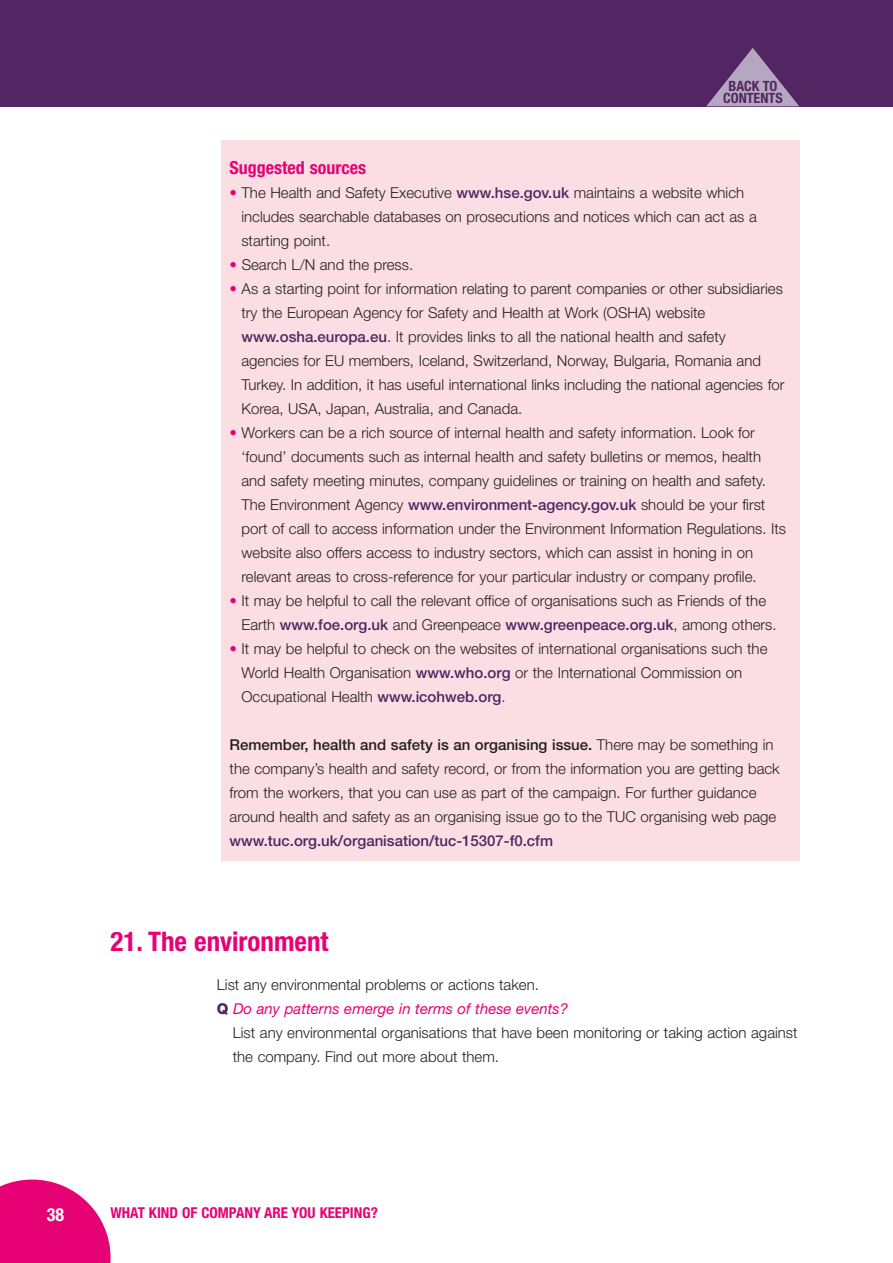
<style>
.page{position:relative;width:893px;height:1263px;background:#fff}
.page>*{position:absolute;margin:0;border:0;box-sizing:border-box;transform-origin:0 0}
.t1{font:700 condensed 27px "Helvetica Neue";color:#e60275}
.t2{font:700 condensed 18px "Helvetica Neue";color:#e60275}
.t3{font:700 condensed 18px "Helvetica Neue";color:#fff}
.t4{font:300 15px/24px "Helvetica Neue";color:#231f20}
.t5{font:500 15px "Helvetica Neue";color:#512662}
.t6{font:italic 15px "Helvetica Neue";color:#e60275}
.t7{font:700 condensed 15px "Helvetica Neue";color:#e60275}
.t8{font:700 condensed 14.1px/12px "Helvetica Neue";color:#512662;text-align:center}
.s1{color:#e60275}
.s2{font-weight:500;color:#512662}
.s3{font-weight:500}
.s4{font-weight:800;font-style:normal;color:#512662}
</style>
<div class="page">
<div style="left:0;top:0;width:893px;height:106px;background:#512662"></div>
<svg style="left:0;top:1179px;width:111px;height:84px"></svg>
<div style="left:221px;top:140px;width:579px;height:721px;background:#fadee4"></div>
<svg style="left:706px;top:48px;width:93px;height:58px"></svg>
<p class="t8" style="left:723px;top:82px;width:61px">BACK TO<br>CONTENTS</p>
<p class="t2" style="left:230px;top:161px;width:138px">Suggested sources</p>
<p class="t4" style="left:241px;top:182px;width:517px;text-indent:-12px"><span class="s1">•</span> The Health and Safety Executive <span class="s2">www.hse.gov.uk</span> maintains a website which includes searchable databases on prosecutions and notices which can act as a starting point.</p>
<p class="t4" style="left:230px;top:254px;width:185px"><span class="s1">•</span> Search L/N and the press.</p>
<p class="t4" style="left:241px;top:278px;width:545px;text-indent:-12px"><span class="s1">•</span> As a starting point for information relating to parent companies or other subsidiaries try the European Agency for Safety and Health at Work (OSHA) website <span class="s2">www.osha.europa.eu</span>. It provides links to all the national health and safety agencies for EU members, Iceland, Switzerland, Norway, Bulgaria, Romania and Turkey. In addition, it has useful international links including the national agencies for Korea, USA, Japan, Australia, and Canada.</p>
<p class="t4" style="left:241px;top:422px;width:546px;text-indent:-12px"><span class="s1">•</span> Workers can be a rich source of internal health and safety information. Look for ‘found’ documents such as internal health and safety bulletins or memos, health and safety meeting minutes, company guidelines or training on health and safety.<br>The Environment Agency <span class="s2">www.environment-agency.gov.uk</span> should be your first port of call to access information under the Environment Information Regulations. Its website also offers access to industry sectors, which can assist in honing in on relevant areas to cross-reference for your particular industry or company profile.</p>
<p class="t4" style="left:241px;top:590px;width:537px;text-indent:-12px"><span class="s1">•</span> It may be helpful to call the relevant office of organisations such as Friends of the<br>Earth <span class="s2">www.foe.org.uk</span> and Greenpeace <span class="s2">www.greenpeace.org.uk</span>, among others.</p>
<p class="t4" style="left:241px;top:638px;width:527px;text-indent:-12px"><span class="s1">•</span> It may be helpful to check on the websites of international organisations such the<br>World Health Organisation <span class="s2">www.who.org</span> or the International Commission on<br>Occupational Health <span class="s2">www.icohweb.org</span>.</p>
<p class="t4" style="left:230px;top:734px;width:552px"><span class="s3">Remember, health and safety is an organising issue.</span> There may be something in the company’s health and safety record, or from the information you are getting back from the workers, that you can use as part of the campaign. For further guidance around health and safety as an organising issue go to the TUC organising web page</p>
<p class="t5" style="left:230px;top:835px;width:325px">www.tuc.org.uk/organisation/tuc-15307-f0.cfm</p>
<h1 class="t1" style="left:111px;top:932px;width:219px">21. The environment</h1>
<p class="t4" style="left:217px;top:974px;width:324px">List any environmental problems or actions taken.</p>
<p class="t6" style="left:217px;top:1003px;width:353px"><span class="s4">Q</span> Do any patterns emerge in terms of these events?</p>
<p class="t4" style="left:233px;top:1022px;width:566px">List any environmental organisations that have been monitoring or taking action against</p>
<p class="t4" style="left:233px;top:1046px;width:268px">the company. Find out more about them.</p>
<p class="t3" style="left:47px;top:1208px;width:19px">38</p>
<p class="t7" style="left:111px;top:1207px;width:269px">WHAT KIND OF COMPANY ARE YOU KEEPING?</p>
</div>
